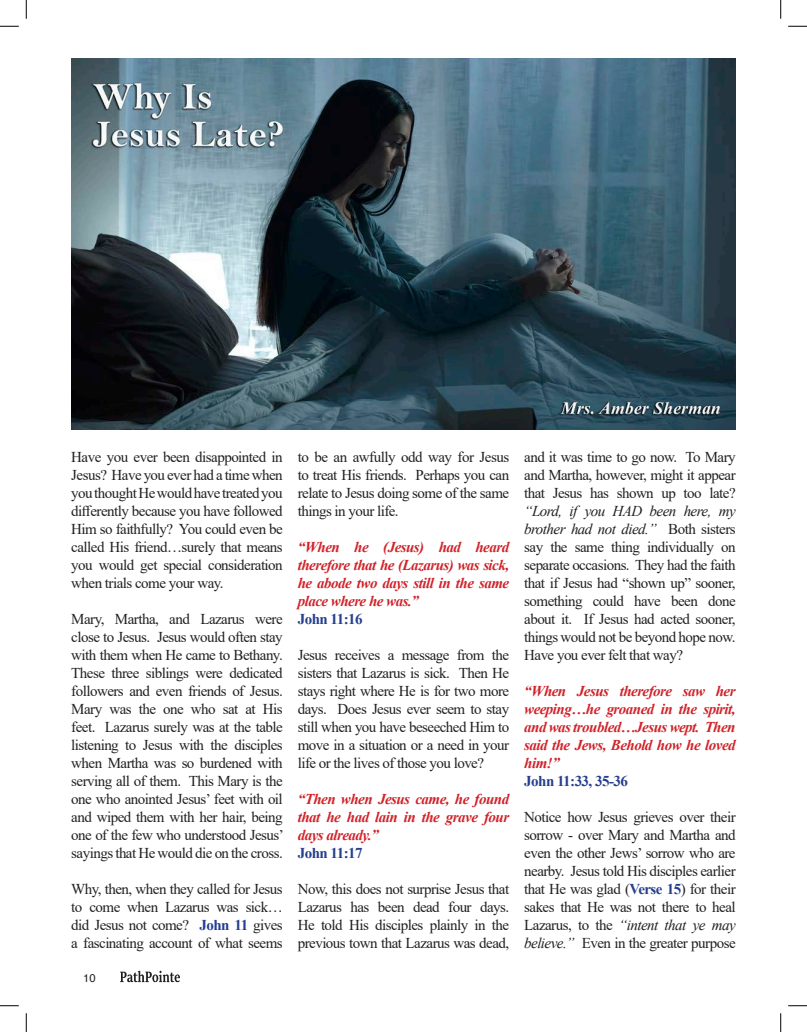
<style>
.page{position:relative;width:807px;height:1032px;background:#fff}
.page>*{position:absolute;margin:0;border:0;box-sizing:border-box;transform-origin:0 0}
.t1{font:15px/18px "Times New Roman";letter-spacing:-.035em;color:#231f20;text-align:justify}
.t2{font:italic 700 15px/18px "Times New Roman";letter-spacing:-.035em;color:#d1232a}
.t3{font:11.25px "Helvetica";color:#231f20}
.s1{font-weight:700;color:#253f8e}
.s2{font-style:normal;color:#253f8e}
.s3{font-style:italic}
</style>
<div class="page">
<img style="left:71px;top:59px;width:664px;height:370px">
<svg style="left:120px;top:970px;width:60px;height:11px"></svg>
<svg style="left:0;top:25px;width:19px;height:2px"></svg>
<svg style="left:788px;top:25px;width:18px;height:2px"></svg>
<svg style="left:0;top:1005px;width:19px;height:1px"></svg>
<svg style="left:788px;top:1005px;width:18px;height:1px"></svg>
<svg style="left:25px;top:0;width:2px;height:19px"></svg>
<svg style="left:25px;top:1013px;width:2px;height:18px"></svg>
<svg style="left:780px;top:0;width:1px;height:19px"></svg>
<svg style="left:780px;top:1013px;width:1px;height:18px"></svg>
<p class="t1" style="left:71px;top:447px;width:213px">Have you ever been disappointed in Jesus? Have you ever had a time when you thought He would have treated you differently because you have followed Him so faithfully? You could even be called His friend…surely that means you would get special consideration when trials come your way.</p>
<p class="t1" style="left:71px;top:609px;width:214px">Mary, Martha, and Lazarus were close to Jesus. Jesus would often stay with them when He came to Bethany.<br>These three siblings were dedicated followers and even friends of Jesus.<br>Mary was the one who sat at His feet. Lazarus surely was at the table listening to Jesus with the disciples when Martha was so burdened with serving all of them. This Mary is the one who anointed Jesus’ feet with oil and wiped them with her hair, being one of the few who understood Jesus’ sayings that He would die on the cross.</p>
<p class="t1" style="left:71px;top:879px;width:213px">Why, then, when they called for Jesus to come when Lazarus was sick… did Jesus not come? <span class="s1">John 11</span> gives a fascinating account of what seems</p>
<p class="t3" style="left:83px;top:968px;width:14px">10</p>
<p class="t1" style="left:297px;top:447px;width:213px">to be an awfully odd way for Jesus to treat His friends. Perhaps you can relate to Jesus doing some of the same things in your life.</p>
<p class="t2" style="left:297px;top:537px;width:213px">“When he (Jesus) had heard therefore that he (Lazarus) was sick, he abode two days still in the same place where he was.”<br><span class="s2">John 11:16</span></p>
<p class="t1" style="left:297px;top:645px;width:213px">Jesus receives a message from the sisters that Lazarus is sick. Then He stays right where He is for two more days. Does Jesus ever seem to stay still when you have beseeched Him to move in a situation or a need in your life or the lives of those you love?</p>
<p class="t2" style="left:297px;top:789px;width:213px">“Then when Jesus came, he found that he had lain in the grave four days already.”<br><span class="s2">John 11:17</span></p>
<p class="t1" style="left:297px;top:879px;width:213px">Now, this does not surprise Jesus that Lazarus has been dead four days.<br>He told His disciples plainly in the previous town that Lazarus was dead,</p>
<p class="t1" style="left:524px;top:447px;width:213px">and it was time to go now. To Mary and Martha, however, might it appear that Jesus has shown up too late? <span class="s3">“Lord, if you HAD been here, my brother had not died.”</span> Both sisters say the same thing individually on separate occasions. They had the faith that if Jesus had “shown up” sooner, something could have been done about it. If Jesus had acted sooner, things would not be beyond hope now.<br>Have you ever felt that way?</p>
<p class="t2" style="left:524px;top:681px;width:213px">“When Jesus therefore saw her weeping…he groaned in the spirit, and was troubled…Jesus wept. Then said the Jews, Behold how he loved him!”<br><span class="s2">John 11:33, 35-36</span></p>
<p class="t1" style="left:524px;top:807px;width:213px">Notice how Jesus grieves over their sorrow - over Mary and Martha and even the other Jews’ sorrow who are nearby. Jesus told His disciples earlier that He was glad (<span class="s1">Verse 15</span>) for their sakes that He was not there to heal Lazarus, to the <span class="s3">“intent that ye may believe.”</span> Even in the greater purpose</p>
</div>
